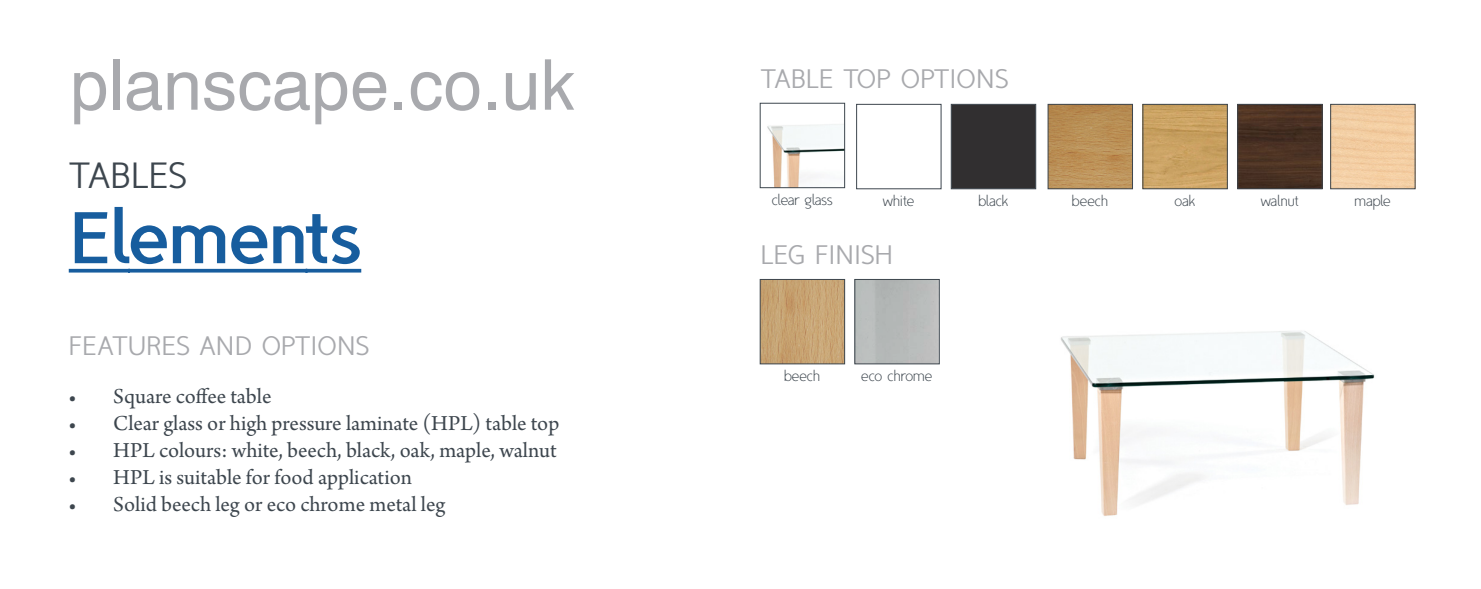
<style>
.page{position:relative;width:1481px;height:589px;background:#fff}
.page>*{position:absolute;margin:0;border:0;box-sizing:border-box;transform-origin:0 0}
.t1{font:700 75px "Tyfoon Sans";color:#175d9e}
.t2{font:70px "Swiss 721 SWA";color:#a8a9ad}
.t3{font:37.5px "Tyfoon Sans";letter-spacing:-.01em;color:#3d464e}
.t4{font:27.5px "Tyfoon Sans";letter-spacing:.01em;color:#a8a9ad}
.t5{font:27.5px "Tyfoon Sans";letter-spacing:-.01em;color:#a8a9ad}
.t6{font:22.5px "Arno Pro";color:#3d464e}
.t7{font:300 15px "Tyfoon Sans";color:#3d464e}
</style>
<div class="page">
<img style="left:1060px;top:331px;width:315px;height:185px">
<hr style="left:69px;top:269px;width:292px;height:3px;background:#175d9e">
<img style="left:767px;top:124px;width:75px;height:62px">
<div style="left:759px;top:103px;width:85px;height:85px;border:1px solid #3d464e"></div>
<img style="left:761px;top:281px;width:81px;height:81px">
<div style="left:759px;top:279px;width:85px;height:85px;border:1px solid #3d464e"></div>
<div style="left:854px;top:279px;width:85px;height:85px;border:1px solid #3d464e"></div>
<div style="left:856px;top:104px;width:85px;height:85px;background:#fff;border:1px solid #3d464e"></div>
<div style="left:950px;top:104px;width:85px;height:85px;background:#312f30;border:1px solid #3d464e"></div>
<img style="left:1049px;top:106px;width:81px;height:81px">
<div style="left:1047px;top:104px;width:85px;height:85px;border:1px solid #3d464e"></div>
<img style="left:1144px;top:106px;width:81px;height:81px">
<div style="left:1142px;top:104px;width:85px;height:85px;border:1px solid #3d464e"></div>
<img style="left:1239px;top:106px;width:81px;height:81px">
<div style="left:1237px;top:104px;width:85px;height:85px;border:1px solid #3d464e"></div>
<img style="left:1332px;top:106px;width:81px;height:81px">
<div style="left:1330px;top:104px;width:85px;height:85px;border:1px solid #3d464e"></div>
<h2 class="t2" style="left:70px;top:51px;width:507px">planscape.co.uk</h2>
<p class="t3" style="left:69px;top:154px;width:120px">TABLES</p>
<p class="t1" style="left:69px;top:191px;width:294px">Elements</p>
<p class="t4" style="left:68px;top:330px;width:302px">FEATURES AND OPTIONS</p>
<p class="t6" style="left:68px;top:384px;width:205px">• Square coffee table</p>
<p class="t6" style="left:68px;top:411px;width:492px">• Clear glass or high pressure laminate (HPL) table top</p>
<p class="t6" style="left:68px;top:438px;width:490px">• HPL colours: white, beech, black, oak, maple, walnut</p>
<p class="t6" style="left:68px;top:465px;width:345px">• HPL is suitable for food application</p>
<p class="t6" style="left:68px;top:492px;width:378px">• Solid beech leg or eco chrome metal leg</p>
<p class="t5" style="left:760px;top:63px;width:249px">TABLE TOP OPTIONS</p>
<p class="t7" style="left:771px;top:191px;width:62px">clear glass</p>
<p class="t7" style="left:882px;top:193px;width:33px">white</p>
<p class="t7" style="left:978px;top:193px;width:31px">black</p>
<p class="t7" style="left:1071px;top:193px;width:38px">beech</p>
<p class="t7" style="left:1174px;top:193px;width:22px">oak</p>
<p class="t7" style="left:1260px;top:193px;width:39px">walnut</p>
<p class="t7" style="left:1354px;top:193px;width:38px">maple</p>
<p class="t4" style="left:760px;top:239px;width:134px">LEG FINISH</p>
<p class="t7" style="left:784px;top:368px;width:38px">beech</p>
<p class="t7" style="left:861px;top:368px;width:72px">eco chrome</p>
</div>
